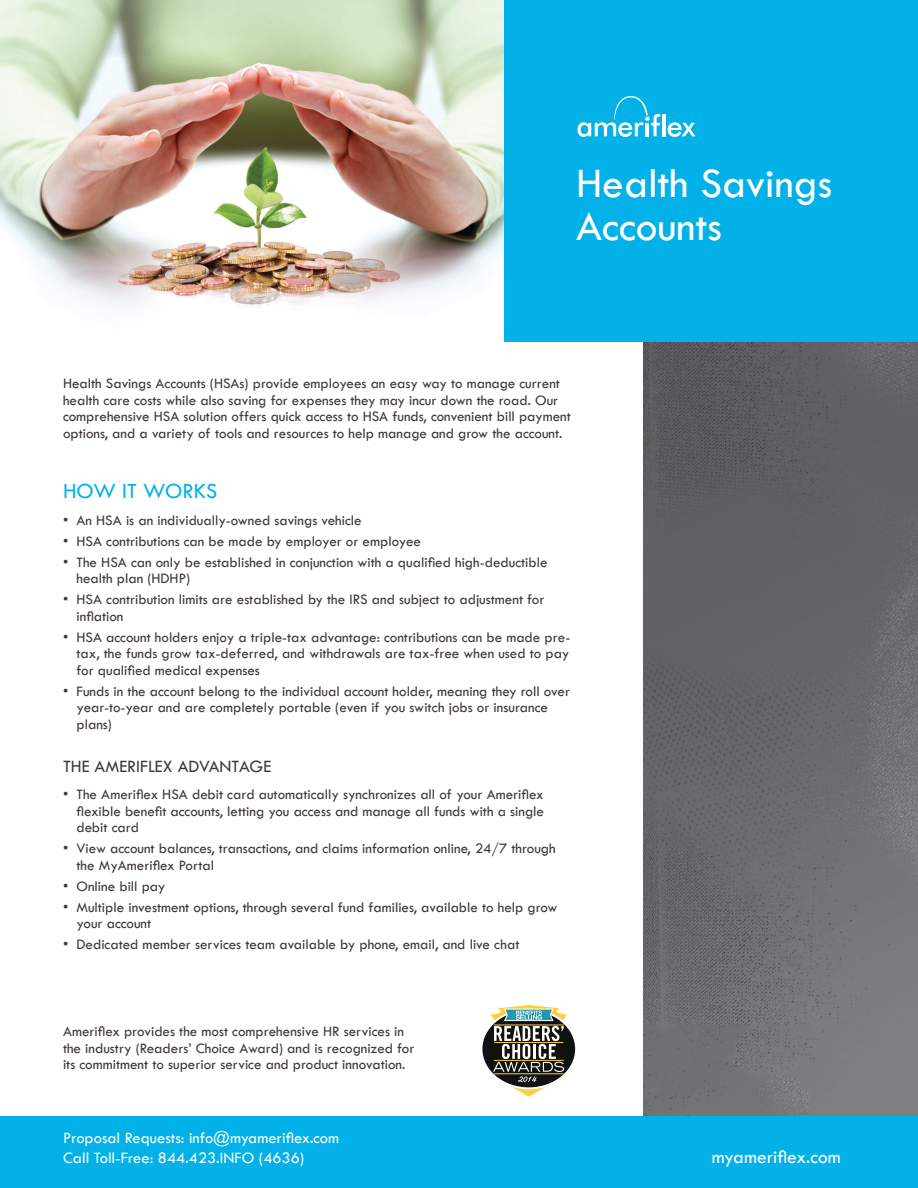
<style>
.page{position:relative;width:918px;height:1188px;background:#fff}
.page>*{position:absolute;margin:0;border:0;box-sizing:border-box;transform-origin:0 0}
.ttl{font:43.5px/43.5px "Tw Cen";color:#fff}
.t1{font:22.5px "Tw Cen";color:#02b1e8}
.t2{font:19.5px "Tw Cen";color:#fff}
.t3{font:18px "Tw Cen";color:#3f373b}
.t4{font:16.5px/19.5px "Tw Cen";color:#fff}
.txt_no_below{font:15px/16.5px "Tw Cen";color:#3f373b}
</style>
<div class="page">
<svg style="left:644px;top:342px;width:274px;height:774px;background:#68696b"></svg>
<div style="left:0;top:1116px;width:918px;height:72px;background:#02b1e8"></div>
<div style="left:504px;top:0;width:414px;height:342px;background:#02b1e8"></div>
<svg style="left:482px;top:1004px;width:94px;height:93px"></svg>
<hr style="left:494px;top:1074px;width:70px;height:1px;background:#fece3e">
<hr style="left:663px;top:114px;width:3px;height:22px;background:#fff">
<svg style="left:668px;top:122px;width:28px;height:15px"></svg>
<svg style="left:578px;top:96px;width:82px;height:41px"></svg>
<img style="left:0;top:0;width:504px;height:308px">
<p class="ttl" style="left:576px;top:161px;width:258px">Health Savings<br>Accounts</p>
<p class="txt_no_below" style="left:63px;top:375px;width:509px">Health Savings Accounts (HSAs) provide employees an easy way to manage current health care costs while also saving for expenses they may incur down the road. Our comprehensive HSA solution offers quick access to HSA funds, convenient bill payment options, and a variety of tools and resources to help manage and grow the account.</p>
<p class="t1" style="left:63px;top:477px;width:156px">HOW IT WORKS</p>
<p class="txt_no_below" style="left:63px;top:512px;width:300px">• An HSA is an individually-owned savings vehicle</p>
<p class="txt_no_below" style="left:63px;top:533px;width:360px">• HSA contributions can be made by employer or employee</p>
<p class="txt_no_below" style="left:76px;top:554px;width:473px;text-indent:-14px">• The HSA can only be established in conjunction with a qualified high-deductible health plan (HDHP)</p>
<p class="txt_no_below" style="left:76px;top:591px;width:469px;text-indent:-14px">• HSA contribution limits are established by the IRS and subject to adjustment for inflation</p>
<p class="txt_no_below" style="left:76px;top:629px;width:495px;text-align:justify;text-indent:-14px">• HSA account holders enjoy a triple-tax advantage: contributions can be made pre&shy;tax, the funds grow tax-deferred, and withdrawals are tax-free when used to pay for qualified medical expenses</p>
<p class="txt_no_below" style="left:76px;top:683px;width:495px;text-indent:-14px">• Funds in the account belong to the individual account holder, meaning they roll over year-to-year and are completely portable (even if you switch jobs or insurance plans)</p>
<p class="t3" style="left:63px;top:756px;width:210px">THE AMERIFLEX ADVANTAGE</p>
<p class="txt_no_below" style="left:76px;top:786px;width:469px;text-align:justify;text-indent:-14px">• The Ameriflex HSA debit card automatically synchronizes all of your Ameriflex flexible benefit accounts, letting you access and manage all funds with a single debit card</p>
<p class="txt_no_below" style="left:76px;top:840px;width:481px;text-indent:-14px">• View account balances, transactions, and claims information online, 24/7 through the MyAmeriflex Portal</p>
<p class="txt_no_below" style="left:63px;top:878px;width:104px">• Online bill pay</p>
<p class="txt_no_below" style="left:76px;top:899px;width:483px;text-indent:-14px">• Multiple investment options, through several fund families, available to help grow your account</p>
<p class="txt_no_below" style="left:63px;top:936px;width:458px">• Dedicated member services team available by phone, email, and live chat</p>
<p class="txt_no_below" style="left:63px;top:1023px;width:353px">Ameriflex provides the most comprehensive HR services in the industry (Readers’ Choice Award) and is recognized for its commitment to superior service and product innovation.</p>
<p class="t4" style="left:63px;top:1128px;width:278px">Proposal Requests: info@myameriflex.com<br>Call Toll-Free: 844.423.INFO (4636)</p>
<h3 class="t2" style="left:712px;top:1145px;width:131px">myameriflex.com</h3>
</div>
